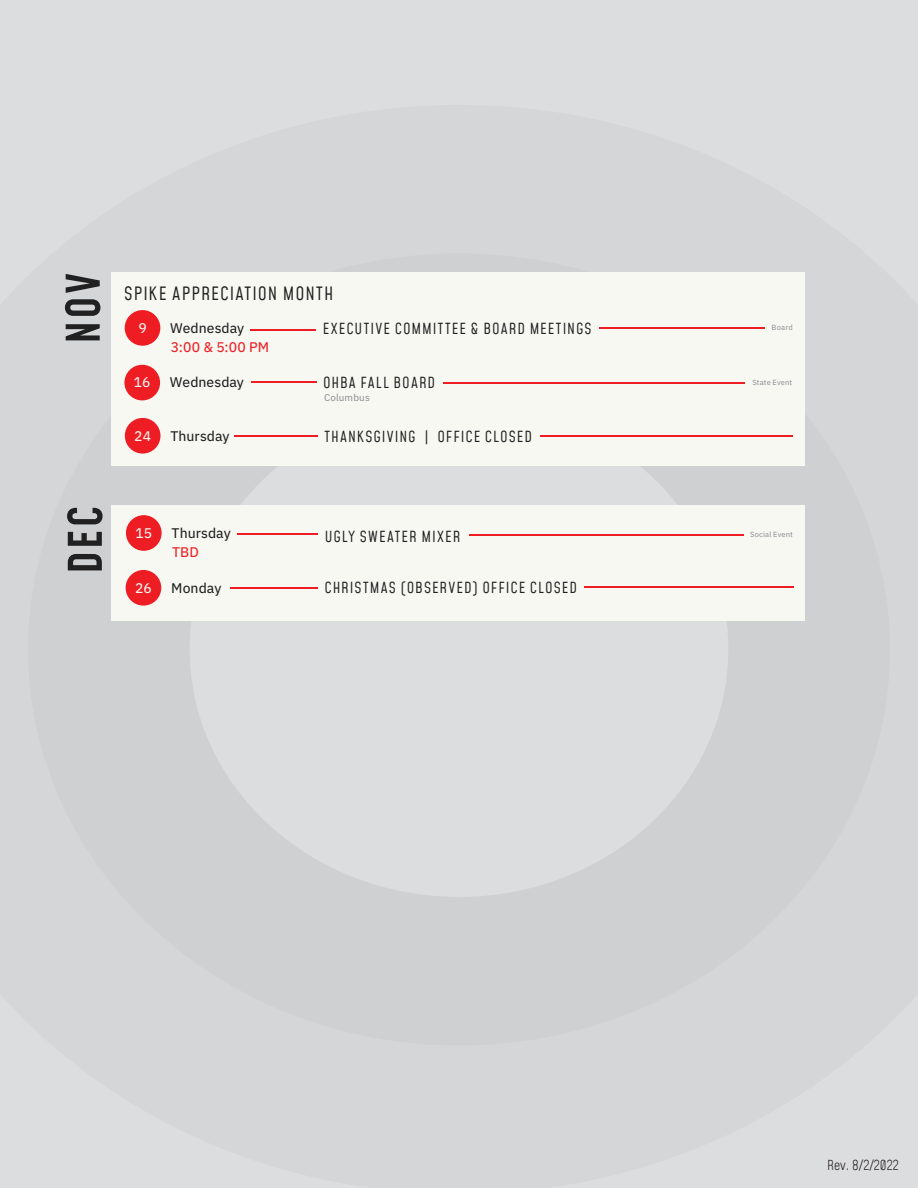
<style>
.page{position:relative;width:918px;height:1188px;background:#d5d6d8}
.page>*{position:absolute;margin:0;border:0;box-sizing:border-box;transform-origin:0 0}
.t1{font:18px "Mohave";letter-spacing:.06em;color:#212121}
.t2{font:15px "Mohave";letter-spacing:.075em;color:#212121}
.t3{font:13.95px "IBM Plex Sans Text";letter-spacing:.005em;color:#212121}
.t4{font:13.95px "IBM Plex Sans Text";letter-spacing:.01em;color:#ee1d23}
.t5{font:13.95px "IBM Plex Sans Text";letter-spacing:-.005em;color:#f8f8f3}
.t6{font:300 13.5px "Mohave";color:#231f20}
.t7{font:9.75px "IBM Plex Sans Text";letter-spacing:.015em;color:#939598}
.t8{font:7.5px "IBM Plex Sans Text";letter-spacing:.015em;color:#939598}
</style>
<div class="page">
<div style="left:28px;top:253px;width:862px;height:792px;background:#cfd0d2;border-radius:50%"></div>
<div style="left:190px;top:402px;width:538px;height:495px;background:#dcdddf;border-radius:50%"></div>
<div style="left:111px;top:272px;width:693px;height:194px;background:#f8f8f3"></div>
<hr style="left:443px;top:382px;width:301px;height:1px;background:#ee1d23">
<div style="left:125px;top:310px;width:35px;height:36px;background:#ee1d23;border-radius:50%"></div>
<div style="left:124px;top:365px;width:36px;height:35px;background:#ee1d23;border-radius:50%"></div>
<hr style="left:540px;top:435px;width:253px;height:1px;background:#ee1d23">
<div style="left:125px;top:418px;width:35px;height:36px;background:#ee1d23;border-radius:50%"></div>
<svg style="left:66px;top:324px;width:34px;height:16px"></svg>
<svg style="left:65px;top:299px;width:35px;height:17px"></svg>
<svg style="left:66px;top:274px;width:34px;height:19px"></svg>
<hr style="left:599px;top:327px;width:165px;height:2px;background:#ee1d23">
<hr style="left:250px;top:329px;width:66px;height:2px;background:#ee1d23">
<hr style="left:235px;top:435px;width:83px;height:2px;background:#ee1d23">
<hr style="left:251px;top:381px;width:66px;height:2px;background:#ee1d23">
<div style="left:112px;top:506px;width:693px;height:115px;background:#f8f8f3"></div>
<hr style="left:237px;top:534px;width:81px;height:1px;background:#ee1d23">
<hr style="left:469px;top:534px;width:275px;height:2px;background:#ee1d23">
<hr style="left:584px;top:586px;width:209px;height:2px;background:#ee1d23">
<div style="left:126px;top:515px;width:36px;height:36px;background:#ee1d23;border-radius:50%"></div>
<div style="left:126px;top:570px;width:35px;height:36px;background:#ee1d23;border-radius:50%"></div>
<svg style="left:68px;top:554px;width:34px;height:16px"></svg>
<svg style="left:68px;top:532px;width:34px;height:14px"></svg>
<svg style="left:67px;top:508px;width:36px;height:16px"></svg>
<hr style="left:230px;top:587px;width:88px;height:1px;background:#ee1d23">
<p class="t1" style="left:124px;top:282px;width:211px">SPIKE APPRECIATION MONTH</p>
<p class="t5" style="left:138px;top:317px;width:10px">9</p>
<p class="t3" style="left:170px;top:317px;width:76px">Wednesday</p>
<p class="t4" style="left:171px;top:336px;width:100px">3:00 &amp; 5:00 PM</p>
<p class="t5" style="left:134px;top:372px;width:18px">16</p>
<p class="t3" style="left:170px;top:372px;width:76px">Wednesday</p>
<p class="t5" style="left:134px;top:425px;width:18px">24</p>
<p class="t3" style="left:170px;top:425px;width:61px">Thursday</p>
<p class="t5" style="left:135px;top:522px;width:18px">15</p>
<p class="t3" style="left:171px;top:522px;width:61px">Thursday</p>
<p class="t4" style="left:172px;top:541px;width:28px">TBD</p>
<p class="t2" style="left:323px;top:319px;width:270px">EXECUTIVE COMMITTEE &amp; BOARD MEETINGS</p>
<p class="t8" style="left:772px;top:322px;width:23px">Board</p>
<p class="t2" style="left:323px;top:373px;width:114px">OHBA FALL BOARD</p>
<p class="t8" style="left:752px;top:376px;width:41px">State Event</p>
<p class="t7" style="left:324px;top:390px;width:47px">Columbus</p>
<p class="t2" style="left:324px;top:427px;width:209px">THANKSGIVING | OFFICE CLOSED</p>
<p class="t2" style="left:325px;top:527px;width:137px">UGLY SWEATER MIXER</p>
<p class="t8" style="left:750px;top:528px;width:44px">Social Event</p>
<p class="t5" style="left:135px;top:577px;width:18px">26</p>
<p class="t3" style="left:171px;top:577px;width:52px">Monday</p>
<p class="t2" style="left:325px;top:578px;width:254px">CHRISTMAS (OBSERVED) OFFICE CLOSED</p>
<p class="t6" style="left:827px;top:1157px;width:73px">Rev. 8/2/2022</p>
</div>
